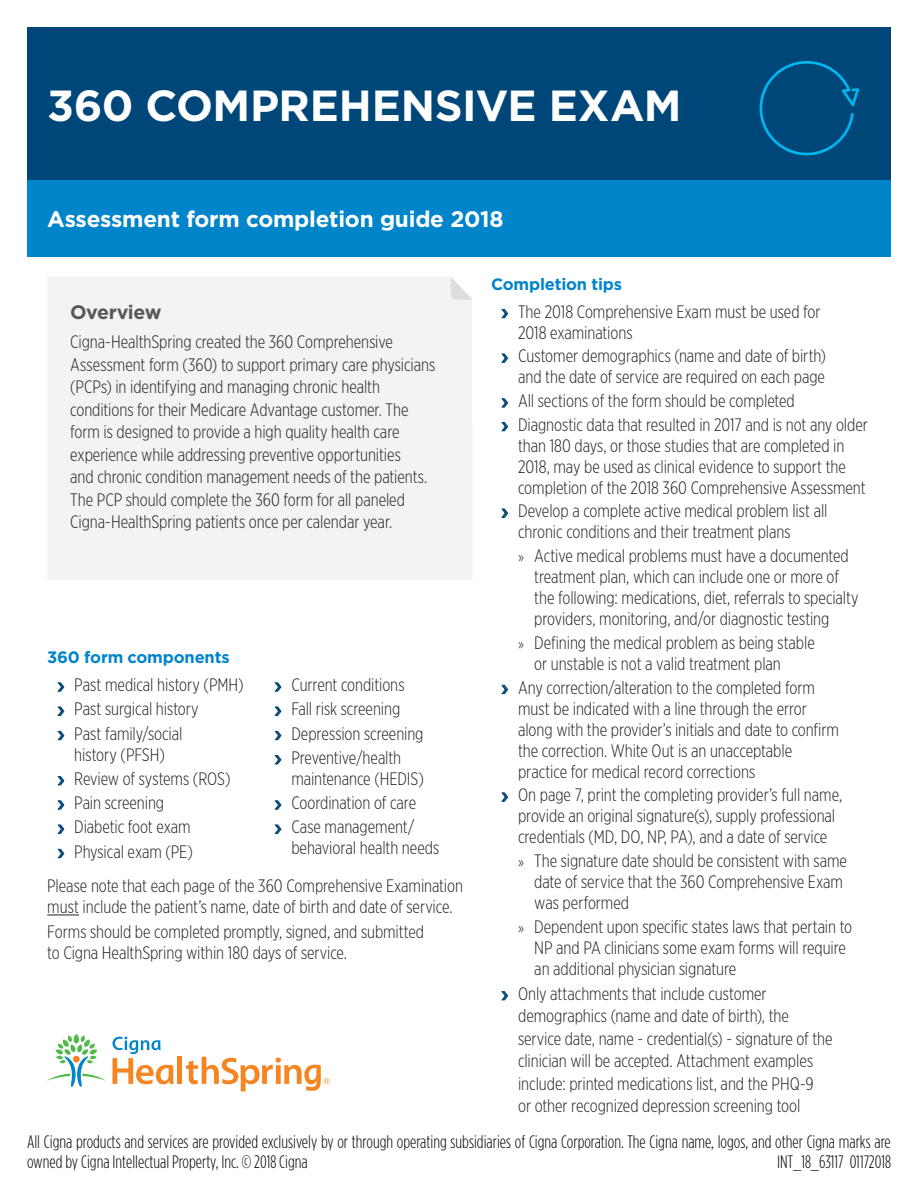
<style>
.page{position:relative;width:918px;height:1188px;background:#fff}
.page>*{position:absolute;margin:0;border:0;box-sizing:border-box;transform-origin:0 0}
.Headline{font:700 43.5px "Gotham";letter-spacing:-.01em;color:#fff}
.Subheadline_bold_14{font:700 22.5px "Gotham";letter-spacing:-.01em;color:#fff}
.t1{font:700 19.5px "Gotham";letter-spacing:-.025em;color:#57585a}
.body_copy{font:300 18px/21px "Gotham X Narrow";letter-spacing:-.005em;color:#231f20}
.Legal{font:300 18px/19.5px "Gotham Condensed";color:#000}
.subheader{font:700 16.5px "Gotham";letter-spacing:-.01em;color:#0084ca}
.s1{font-size:15px}
</style>
<div class="page">
<hr style="left:47px;top:915px;width:32px;height:1px;background:#231f20">
<svg style="left:47px;top:1034px;width:58px;height:53px"></svg>
<hr style="left:178px;top:1057px;width:4px;height:27px;background:#f58520">
<svg style="left:112px;top:1037px;width:62px;height:47px"></svg>
<svg style="left:186px;top:1057px;width:144px;height:34px"></svg>
<div style="left:48px;top:277px;width:424px;height:303px;background:#f2f3f4"></div>
<svg style="left:451px;top:277px;width:21px;height:23px"></svg>
<div style="left:27px;top:27px;width:864px;height:229px;background:#004779"></div>
<div style="left:27px;top:180px;width:864px;height:76px;background:#0084ca"></div>
<svg style="left:760px;top:61px;width:99px;height:94px"></svg>
<svg style="left:501px;top:308px;width:8px;height:10px"></svg>
<svg style="left:501px;top:353px;width:8px;height:10px"></svg>
<svg style="left:501px;top:398px;width:8px;height:10px"></svg>
<svg style="left:501px;top:422px;width:8px;height:10px"></svg>
<svg style="left:501px;top:508px;width:8px;height:10px"></svg>
<svg style="left:501px;top:684px;width:8px;height:10px"></svg>
<svg style="left:501px;top:792px;width:8px;height:10px"></svg>
<svg style="left:501px;top:991px;width:8px;height:10px"></svg>
<svg style="left:57px;top:682px;width:8px;height:10px"></svg>
<svg style="left:57px;top:706px;width:8px;height:10px"></svg>
<svg style="left:57px;top:730px;width:8px;height:10px"></svg>
<svg style="left:57px;top:776px;width:8px;height:10px"></svg>
<svg style="left:57px;top:800px;width:8px;height:10px"></svg>
<svg style="left:57px;top:824px;width:8px;height:10px"></svg>
<svg style="left:57px;top:848px;width:8px;height:10px"></svg>
<svg style="left:274px;top:682px;width:8px;height:10px"></svg>
<svg style="left:274px;top:706px;width:8px;height:10px"></svg>
<svg style="left:274px;top:730px;width:8px;height:10px"></svg>
<svg style="left:274px;top:755px;width:8px;height:10px"></svg>
<svg style="left:274px;top:800px;width:8px;height:10px"></svg>
<svg style="left:274px;top:824px;width:8px;height:10px"></svg>
<p class="Headline" style="left:47px;top:77px;width:636px">360 COMPREHENSIVE EXAM</p>
<p class="Subheadline_bold_14" style="left:47px;top:205px;width:458px">Assessment form completion guide 2018</p>
<p class="subheader" style="left:491px;top:273px;width:132px">Completion tips</p>
<p class="body_copy" style="left:518px;top:301px;width:304px">The 2018 Comprehensive Exam must be used for<br>2018 examinations</p>
<p class="body_copy" style="left:518px;top:345px;width:309px">Customer demographics (name and date of birth) and the date of service are required on each page</p>
<p class="body_copy" style="left:518px;top:390px;width:278px">All sections of the form should be completed</p>
<p class="body_copy" style="left:518px;top:414px;width:351px">Diagnostic data that resulted in 2017 and is not any older than 180 days, or those studies that are completed in 2018, may be used as clinical evidence to support the completion of the 2018 360 Comprehensive Assessment</p>
<p class="body_copy" style="left:518px;top:500px;width:311px">Develop a complete active medical problem list all chronic conditions and their treatment plans</p>
<p class="body_copy" style="left:534px;top:545px;width:326px;text-indent:-16px"><span class="s1">»</span> Active medical problems must have a documented treatment plan, which can include one or more of the following: medications, diet, referrals to specialty providers, monitoring, and/or diagnostic testing</p>
<p class="body_copy" style="left:534px;top:632px;width:282px;text-indent:-16px"><span class="s1">»</span> Defining the medical problem as being stable or unstable is not a valid treatment plan</p>
<p class="body_copy" style="left:518px;top:676px;width:322px">Any correction/alteration to the completed form must be indicated with a line through the error along with the provider’s initials and date to confirm the correction. White Out is an unacceptable practice for medical record corrections</p>
<p class="body_copy" style="left:518px;top:784px;width:326px">On page 7, print the completing provider’s full name, provide an original signature(s), supply professional credentials (MD, DO, NP, PA), and a date of service</p>
<p class="body_copy" style="left:534px;top:850px;width:314px;text-indent:-16px"><span class="s1">»</span> The signature date should be consistent with same date of service that the 360 Comprehensive Exam was performed</p>
<p class="body_copy" style="left:534px;top:916px;width:319px;text-indent:-16px"><span class="s1">»</span> Dependent upon specific states laws that pertain to<br>NP and PA clinicians some exam forms will require an additional physician signature</p>
<p class="body_copy" style="left:518px;top:982px;width:316px;line-height:22.5px">Only attachments that include customer demographics (name and date of birth), the service date, name - credential(s) - signature of the clinician will be accepted. Attachment examples include: printed medications list, and the PHQ-9<br>or other recognized depression screening tool</p>
<p class="Legal" style="left:27px;top:1132px;width:865px">All Cigna products and services are provided exclusively by or through operating subsidiaries of Cigna Corporation. The Cigna name, logos, and other Cigna marks are owned by Cigna Intellectual Property, Inc. © 2018 Cigna</p>
<p class="t1" style="left:70px;top:299px;width:93px">Overview</p>
<p class="body_copy" style="left:70px;top:330px;width:367px;line-height:22.5px">Cigna-HealthSpring created the 360 Comprehensive Assessment form (360) to support primary care physicians (PCPs) in identifying and managing chronic health conditions for their Medicare Advantage customer. The form is designed to provide a high quality health care experience while addressing preventive opportunities<br>and chronic condition management needs of the patients.<br>The PCP should complete the 360 form for all paneled Cigna-HealthSpring patients once per calendar year.</p>
<p class="subheader" style="left:47px;top:647px;width:184px">360 form components</p>
<p class="body_copy" style="left:74px;top:674px;width:171px">Past medical history (PMH)</p>
<p class="body_copy" style="left:74px;top:698px;width:126px">Past surgical history</p>
<p class="body_copy" style="left:74px;top:723px;width:110px">Past family/social history (PFSH)</p>
<p class="body_copy" style="left:74px;top:768px;width:158px">Review of systems (ROS)</p>
<p class="body_copy" style="left:74px;top:792px;width:91px">Pain screening</p>
<p class="body_copy" style="left:74px;top:816px;width:118px">Diabetic foot exam</p>
<p class="body_copy" style="left:74px;top:841px;width:120px">Physical exam (PE)</p>
<p class="body_copy" style="left:291px;top:674px;width:115px">Current conditions</p>
<p class="body_copy" style="left:291px;top:698px;width:110px">Fall risk screening</p>
<p class="body_copy" style="left:291px;top:723px;width:134px">Depression screening</p>
<p class="body_copy" style="left:291px;top:747px;width:134px">Preventive/health maintenance (HEDIS)</p>
<p class="body_copy" style="left:291px;top:792px;width:126px">Coordination of care</p>
<p class="body_copy" style="left:291px;top:816px;width:149px">Case management/ behavioral health needs</p>
<p class="body_copy" style="left:47px;top:875px;width:417px">Please note that each page of the 360 Comprehensive Examination must include the patient’s name, date of birth and date of service.</p>
<p class="body_copy" style="left:47px;top:921px;width:378px">Forms should be completed promptly, signed, and submitted to Cigna HealthSpring within 180 days of service.</p>
<p class="Legal" style="left:777px;top:1152px;width:115px">INT_18_63117 01172018</p>
</div>
